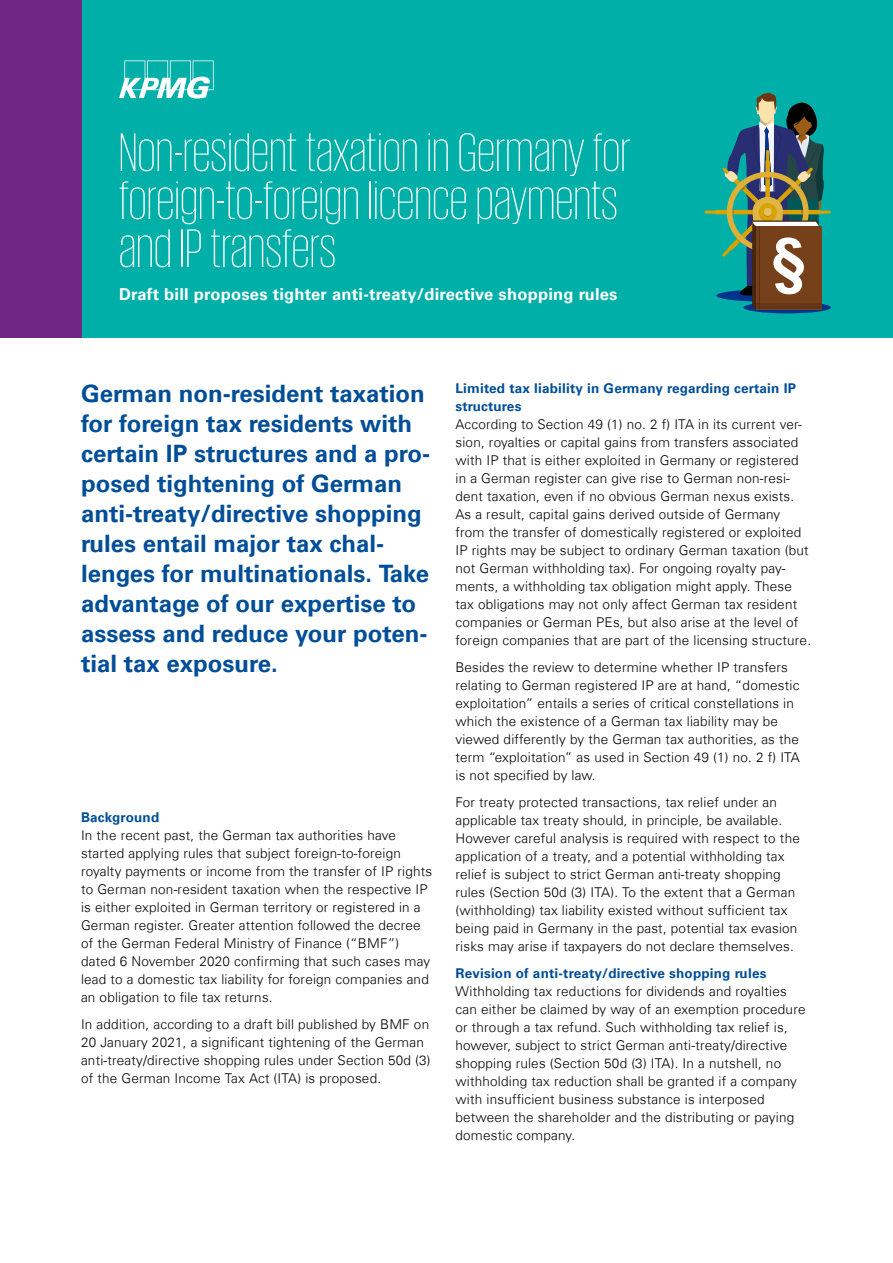
<style>
.page{position:relative;width:893px;height:1263px;background:#fff}
.page>*{position:absolute;margin:0;border:0;box-sizing:border-box;transform-origin:0 0}
.t1{font:700 60.6px "Arial";color:#fff}
.t2{font:200 55.5px/48px "KPMG";letter-spacing:.01em;color:#fff}
.t3{font:700 24px/30px "Universfor KPMG";color:#004e98}
.t4{font:700 16.5px "Universfor KPMG";letter-spacing:.015em;color:#fff}
.t5{font:300 13.5px/18px "Universfor KPMG";letter-spacing:.015em;color:#000}
.t6{font:700 13.5px/18px "Universfor KPMG";letter-spacing:.015em;color:#004e98}
</style>
<div class="page">
<div style="left:0;top:0;width:893px;height:338px;background:#00afa8"></div>
<div style="left:0;top:0;width:81px;height:338px;background:#702784"></div>
<svg style="left:119px;top:60px;width:95px;height:38px"></svg>
<svg style="left:705px;top:93px;width:126px;height:220px"></svg>
<div style="left:756px;top:304px;width:65px;height:5px;background:#633617"></div>
<hr style="left:759px;top:226px;width:1px;height:83px;background:#592e12">
<h2 class="t2" style="left:119px;top:127px;width:513px">Non-resident taxation in Germany for foreign-to-foreign licence payments and IP transfers</h2>
<p class="t4" style="left:119px;top:284px;width:500px">Draft bill proposes tighter anti-treaty/directive shopping rules</p>
<h1 class="t1" style="left:772px;top:218px;width:36px">§</h1>
<p class="t3" style="left:81px;top:379px;width:351px">German non-resident taxation for foreign tax residents with certain IP structures and a pro&shy;posed tightening of German anti-treaty/directive shopping rules entail major tax chal&shy;lenges for multinationals. Take advantage of our expertise to assess and reduce your poten&shy;tial tax exposure.</p>
<p class="t6" style="left:81px;top:808px;width:80px">Background</p>
<p class="t5" style="left:81px;top:826px;width:353px">In the recent past, the German tax authorities have started applying rules that subject foreign-to-foreign royalty payments or income from the transfer of IP rights to German non-resident taxation when the respective IP is either exploited in German territory or registered in a German register. Greater attention followed the decree of the German Federal Ministry of Finance (“BMF”) dated 6 November 2020 confirming that such cases may lead to a domestic tax liability for foreign companies and an obligation to file tax returns.</p>
<p class="t5" style="left:81px;top:1015px;width:351px">In addition, according to a draft bill published by BMF on 20 January 2021, a significant tightening of the German anti-treaty/directive shopping rules under Section 50d (3) of the German Income Tax Act (ITA) is proposed.</p>
<p class="t6" style="left:455px;top:379px;width:342px">Limited tax liability in Germany regarding certain IP structures</p>
<p class="t5" style="left:455px;top:415px;width:357px">According to Section 49 (1) no. 2 f) ITA in its current ver&shy;sion, royalties or capital gains from transfers associated with IP that is either exploited in Germany or registered in a German register can give rise to German non-resi&shy;dent taxation, even if no obvious German nexus exists.<br>As a result, capital gains derived outside of Germany from the transfer of domestically registered or exploited IP rights may be subject to ordinary German taxation (but not German withholding tax). For ongoing royalty pay&shy;ments, a withholding tax obligation might apply. These tax obligations may not only affect German tax resident companies or German PEs, but also arise at the level of foreign companies that are part of the licensing structure.</p>
<p class="t5" style="left:455px;top:658px;width:346px">Besides the review to determine whether IP transfers relating to German registered IP are at hand, “domestic exploitation” entails a series of critical constellations in which the existence of a German tax liability may be viewed differently by the German tax authorities, as the term “exploitation” as used in Section 49 (1) no. 2 f) ITA is not specified by law.</p>
<p class="t5" style="left:455px;top:793px;width:346px">For treaty protected transactions, tax relief under an applicable tax treaty should, in principle, be available.<br>However careful analysis is required with respect to the application of a treaty, and a potential withholding tax relief is subject to strict German anti-treaty shopping rules (Section 50d (3) ITA). To the extent that a German (withholding) tax liability existed without sufficient tax being paid in Germany in the past, potential tax evasion risks may arise if taxpayers do not declare themselves.</p>
<p class="t6" style="left:455px;top:964px;width:312px">Revision of anti-treaty/directive shopping rules</p>
<p class="t5" style="left:455px;top:982px;width:352px">Withholding tax reductions for dividends and royalties can either be claimed by way of an exemption procedure or through a tax refund. Such withholding tax relief is, however, subject to strict German anti-treaty/directive shopping rules (Section 50d (3) ITA). In a nutshell, no withholding tax reduction shall be granted if a company with insufficient business substance is interposed between the shareholder and the distributing or paying domestic company.</p>
</div>
